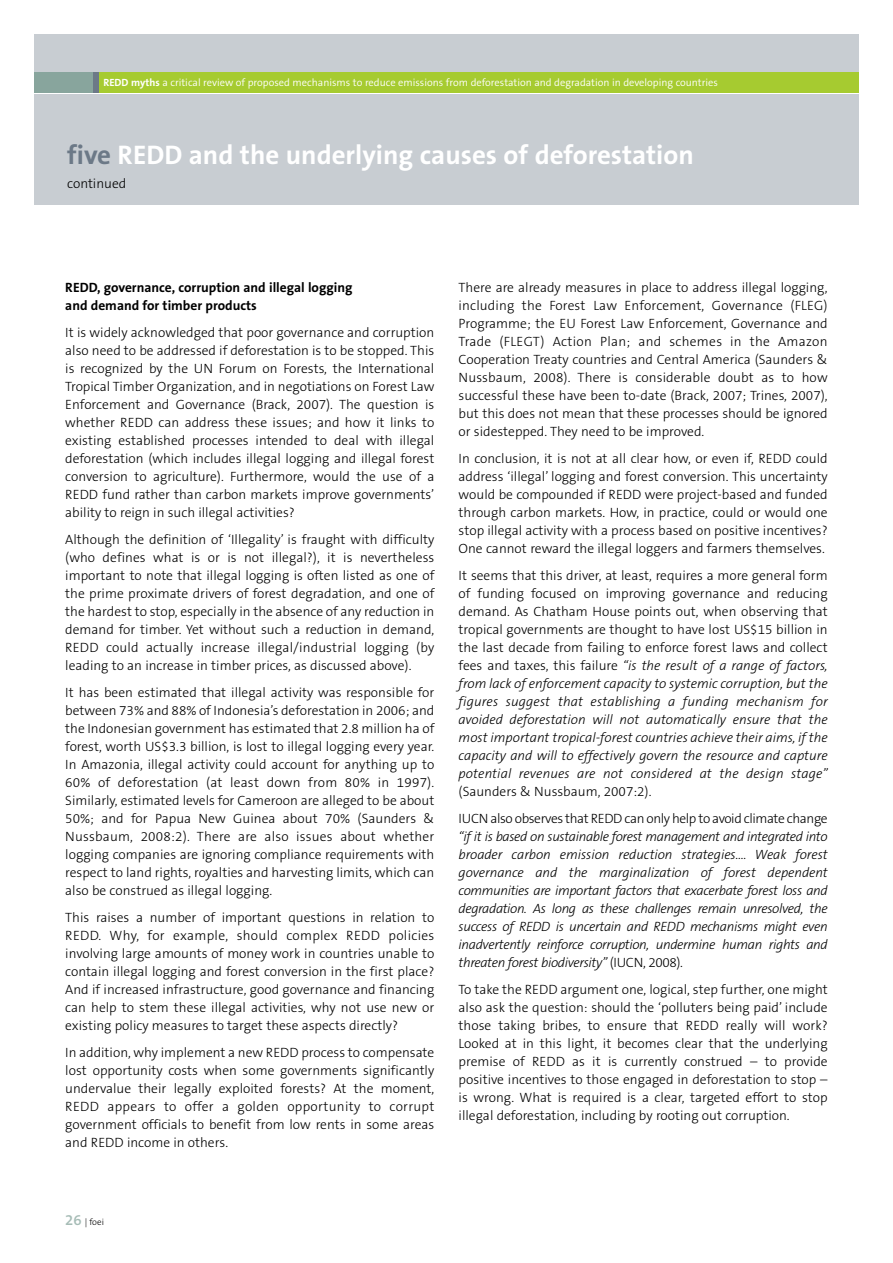
<style>
.page{position:relative;width:893px;height:1263px;background:#fff}
.page>*{position:absolute;margin:0;border:0;box-sizing:border-box;transform-origin:0 0}
.t1{font:700 27px "The Sans B7";color:#fff}
.t2{font:300 13.5px/18px "The Sans B3";color:#000;text-align:justify}
.t3{font:italic 300 13.5px/18px "The Sans B3";letter-spacing:-.015em;color:#000;text-align:justify}
.t4{font:300 13.5px/27px "The Sans B3";letter-spacing:-.025em;color:#000}
.t5{font:700 13.5px/18px "The Sans B7";color:#000}
.t6{font:300 10.5px "The Sans B4";color:#fff}
.t7{font:300 9px "The Sans B3";color:#000}
.s1{font-family:"The Sans B7";font-weight:700}
.s2{color:#6c7987}
.s3{font-style:normal}
.s4{font-family:"The Sans B6";font-weight:600;font-size:15px;color:#a6bcb6}
</style>
<div class="page">
<div style="left:34px;top:34px;width:825px;height:170px;background:#c8cdd2"></div>
<div style="left:34px;top:72px;width:825px;height:22px;background:#a6cb30"></div>
<div style="left:34px;top:72px;width:64px;height:22px;background:#88a59d"></div>
<div style="left:94px;top:72px;width:5px;height:22px;background:#6c7987"></div>
<hr style="left:34px;top:93px;width:825px;height:1px;background:#fff">
<p class="t6" style="left:103px;top:78px;width:616px"><span class="s1">REDD myths</span> a critical review of proposed mechanisms to reduce emissions from deforestation and degradation in developing countries</p>
<h1 class="t1" style="left:67px;top:143px;width:628px"><span class="s2">five</span> REDD and the underlying causes of deforestation</h1>
<p class="t2" style="left:67px;top:175px;width:61px">continued</p>
<p class="t5" style="left:65px;top:280px;width:289px">REDD, governance, corruption and illegal logging and demand for timber products</p>
<p class="t2" style="left:65px;top:325px;width:371px">It is widely acknowledged that poor governance and corruption also need to be addressed if deforestation is to be stopped. This is recognized by the UN Forum on Forests, the International Tropical Timber Organization, and in negotiations on Forest Law Enforcement and Governance (Brack, 2007). The question is whether REDD can address these issues; and how it links to existing established processes intended to deal with illegal deforestation (which includes illegal logging and illegal forest conversion to agriculture). Furthermore, would the use of a REDD fund rather than carbon markets improve governments’ ability to reign in such illegal activities?</p>
<p class="t2" style="left:65px;top:532px;width:371px">Although the definition of ‘Illegality’ is fraught with difficulty (who defines what is or is not illegal?), it is nevertheless important to note that illegal logging is often listed as one of the prime proximate drivers of forest degradation, and one of the hardest to stop, especially in the absence of any reduction in demand for timber. Yet without such a reduction in demand, REDD could actually increase illegal/industrial logging (by leading to an increase in timber prices, as discussed above).</p>
<p class="t2" style="left:65px;top:685px;width:371px">It has been estimated that illegal activity was responsible for between 73% and 88% of Indonesia’s deforestation in 2006; and the Indonesian government has estimated that 2.8 million ha of forest, worth US$3.3 billion, is lost to illegal logging every year.<br>In Amazonia, illegal activity could account for anything up to 60% of deforestation (at least down from 80% in 1997).<br>Similarly, estimated levels for Cameroon are alleged to be about 50%; and for Papua New Guinea about 70% (Saunders &amp; Nussbaum, 2008:2). There are also issues about whether logging companies are ignoring compliance requirements with respect to land rights, royalties and harvesting limits, which can also be construed as illegal logging.</p>
<p class="t2" style="left:65px;top:910px;width:371px">This raises a number of important questions in relation to REDD. Why, for example, should complex REDD policies involving large amounts of money work in countries unable to contain illegal logging and forest conversion in the first place?<br>And if increased infrastructure, good governance and financing can help to stem these illegal activities, why not use new or existing policy measures to target these aspects directly?</p>
<p class="t2" style="left:65px;top:1045px;width:371px">In addition, why implement a new REDD process to compensate lost opportunity costs when some governments significantly undervalue their legally exploited forests? At the moment, REDD appears to offer a golden opportunity to corrupt government officials to benefit from low rents in some areas and REDD income in others.</p>
<p class="t2" style="left:459px;top:280px;width:371px">There are already measures in place to address illegal logging, including the Forest Law Enforcement, Governance (FLEG)<br>Programme; the EU Forest Law Enforcement, Governance and Trade (FLEGT) Action Plan; and schemes in the Amazon Cooperation Treaty countries and Central America (Saunders &amp; Nussbaum, 2008). There is considerable doubt as to how successful these have been to-date (Brack, 2007; Trines, 2007), but this does not mean that these processes should be ignored or sidestepped. They need to be improved.</p>
<p class="t2" style="left:459px;top:451px;width:371px">In conclusion, it is not at all clear how, or even if, REDD could address ‘illegal’ logging and forest conversion. This uncertainty would be compounded if REDD were project-based and funded through carbon markets. How, in practice, could or would one stop illegal activity with a process based on positive incentives?<br>One cannot reward the illegal loggers and farmers themselves.</p>
<p class="t3" style="left:459px;top:568px;width:371px"><span class="s3">It seems that this driver, at least, requires a more general form of funding focused on improving governance and reducing demand. As Chatham House points out, when observing that tropical governments are thought to have lost US$15 billion in the last decade from failing to enforce forest laws and collect fees and taxes, this failure</span> “is the result of a range of factors, from lack of enforcement capacity to systemic corruption, but the figures suggest that establishing a funding mechanism for avoided deforestation will not automatically ensure that the most important tropical-forest countries achieve their aims, if the capacity and will to effectively govern the resource and capture potential revenues are not considered at the design stage”</p>
<p class="t4" style="left:459px;top:779px;width:371px">(Saunders &amp; Nussbaum, 2007:2).<br>IUCN also observes that REDD can only help to avoid climate change</p>
<p class="t3" style="left:459px;top:829px;width:371px">“if it is based on sustainable forest management and integrated into broader carbon emission reduction strategies…. Weak forest governance and the marginalization of forest dependent communities are important factors that exacerbate forest loss and degradation. As long as these challenges remain unresolved, the success of REDD is uncertain and REDD mechanisms might even inadvertently reinforce corruption, undermine human rights and threaten forest biodiversity” <span class="s3">(IUCN, 2008).</span></p>
<p class="t2" style="left:459px;top:982px;width:371px">To take the REDD argument one, logical, step further, one might also ask the question: should the ‘polluters being paid’ include those taking bribes, to ensure that REDD really will work?<br>Looked at in this light, it becomes clear that the underlying premise of REDD as it is currently construed – to provide positive incentives to those engaged in deforestation to stop – is wrong. What is required is a clear, targeted effort to stop illegal deforestation, including by rooting out corruption.</p>
<p class="t7" style="left:65px;top:1217px;width:40px"><span class="s4">26</span> | foei</p>
</div>
